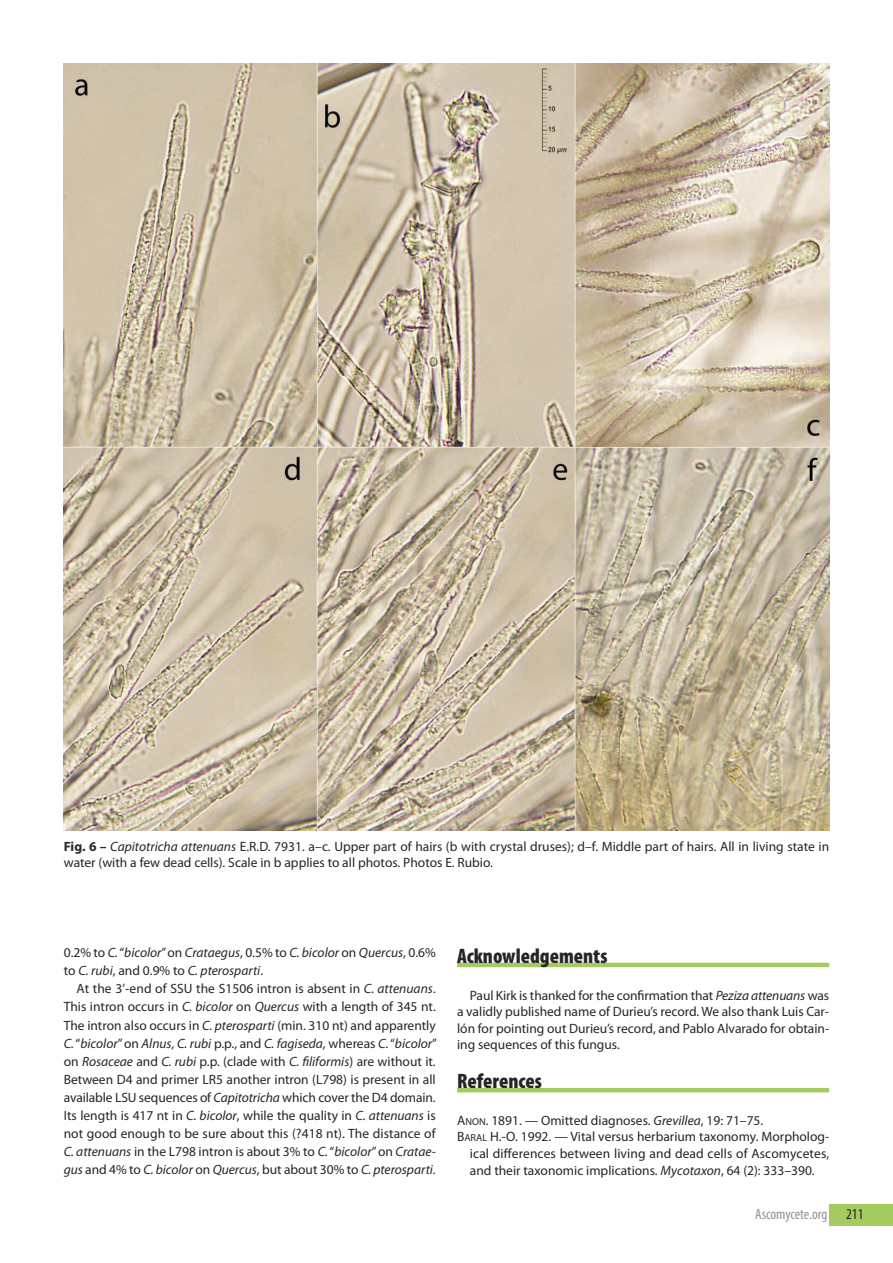
<style>
.page{position:relative;width:893px;height:1263px;background:#fff}
.page>*{position:absolute;margin:0;border:0;box-sizing:border-box;transform-origin:0 0}
.t1{font:900 condensed 21px "Myriad Pro";color:#272526}
.t2{font:condensed 15px "Myriad Pro";color:#939293}
.t3{font:13.5px/18.1px "Myriad Pro";color:#272526;text-align:justify}
.t4{font:italic 13.5px/18.1px "Myriad Pro";color:#272526}
.s1{font-weight:700}
.s2{font-style:italic}
.s3{font-style:normal}
.s4{font-size:10.2px}
.s5{color:#272526}
</style>
<div class="page">
<div style="left:829px;top:1204px;width:64px;height:22px;background:#a5ca5f"></div>
<hr style="left:457px;top:963px;width:372px;height:4px;background:#a5ca5f">
<hr style="left:457px;top:1088px;width:372px;height:4px;background:#a5ca5f">
<img style="left:64px;top:64px;width:765px;height:767px">
<p class="t3" style="left:64px;top:839px;width:767px;line-height:16.2px"><span class="s1">Fig. 6 –</span> <span class="s2">Capitotricha attenuans</span> e.r.D. 7931. a–c. upper part of hairs (b with crystal druses); d–f. Middle part of hairs. All in living state in water (with a few dead cells). Scale in b applies to all photos. Photos e. rubio.</p>
<p class="t4" style="left:64px;top:944px;width:374px"><span class="s3">0.2% to</span> C.<span class="s3">“</span>bicolor<span class="s3">” on</span> Crataegus<span class="s3">, 0.5% to</span> C. bicolor <span class="s3">on</span> Quercus<span class="s3">, 0.6% to</span> C. rubi<span class="s3">, and 0.9% to</span> C. pterosparti<span class="s3">.</span></p>
<p class="t3" style="left:64px;top:981px;width:375px;text-indent:13px">At the 3’-end of SSu the S1506 intron is absent in <span class="s2">C. attenuans</span>. this intron occurs in <span class="s2">C. bicolor</span> on <span class="s2">Quercus</span> with a length of 345 nt. the intron also occurs in <span class="s2">C. pterosparti</span> (min. 310 nt) and apparently <span class="s2">C.</span>“<span class="s2">bicolor</span>” on <span class="s2">Alnus</span>, <span class="s2">C. rubi</span> p.p., and <span class="s2">C. fagiseda</span>, whereas <span class="s2">C.</span>“<span class="s2">bicolor</span>” on <span class="s2">Rosaceae</span> and <span class="s2">C. rubi</span> p.p. (clade with <span class="s2">C. filiformis</span>) are without it.<br>Between D4 and primer Lr5 another intron (L798) is present in all available LSu sequences of <span class="s2">Capitotricha</span> which cover the D4 domain.<br>Its length is 417 nt in <span class="s2">C. bicolor</span>, while the quality in <span class="s2">C. attenuans</span> is not good enough to be sure about this (?418 nt). the distance of <span class="s2">C. attenuans</span> in the L798 intron is about 3% to <span class="s2">C.</span>“<span class="s2">bicolor</span>” on <span class="s2">Cratae&shy;gus</span> and 4% to <span class="s2">C. bicolor</span> on <span class="s2">Quercus</span>, but about 30% to <span class="s2">C. pterosparti</span>.</p>
<h1 class="t1" style="left:457px;top:948px;width:152px">Acknowledgements</h1>
<p class="t3" style="left:457px;top:988px;width:374px;line-height:16.5px;text-indent:13px">Paul Kirk is thanked for the confirmation that <span class="s2">Peziza attenuans</span> was a validly published name of Durieu’s record. We also thank Luis Car&shy;lón for pointing out Durieu’s record, and Pablo Alvarado for obtain&shy;ing sequences of this fungus.</p>
<h1 class="t1" style="left:457px;top:1073px;width:86px">References</h1>
<p class="t3" style="left:457px;top:1112px;width:308px">A<span class="s4">non</span>. 1891. — omitted diagnoses. <span class="s2">Grevillea</span>, 19: 71–75.</p>
<p class="t3" style="left:457px;top:1129px;width:374px">B<span class="s4">ArAL</span> H.-o. 1992. — Vital versus herbarium taxonomy. Morpholog-</p>
<p class="t3" style="left:470px;top:1145px;width:361px">ical differences between living and dead cells of Ascomycetes,</p>
<p class="t3" style="left:470px;top:1162px;width:346px">and their taxonomic implications. <span class="s2">Mycotaxon</span>, 64 (2): 333–390.</p>
<p class="t2" style="left:755px;top:1208px;width:110px">Ascomycete.org <span class="s5">211</span></p>
</div>
